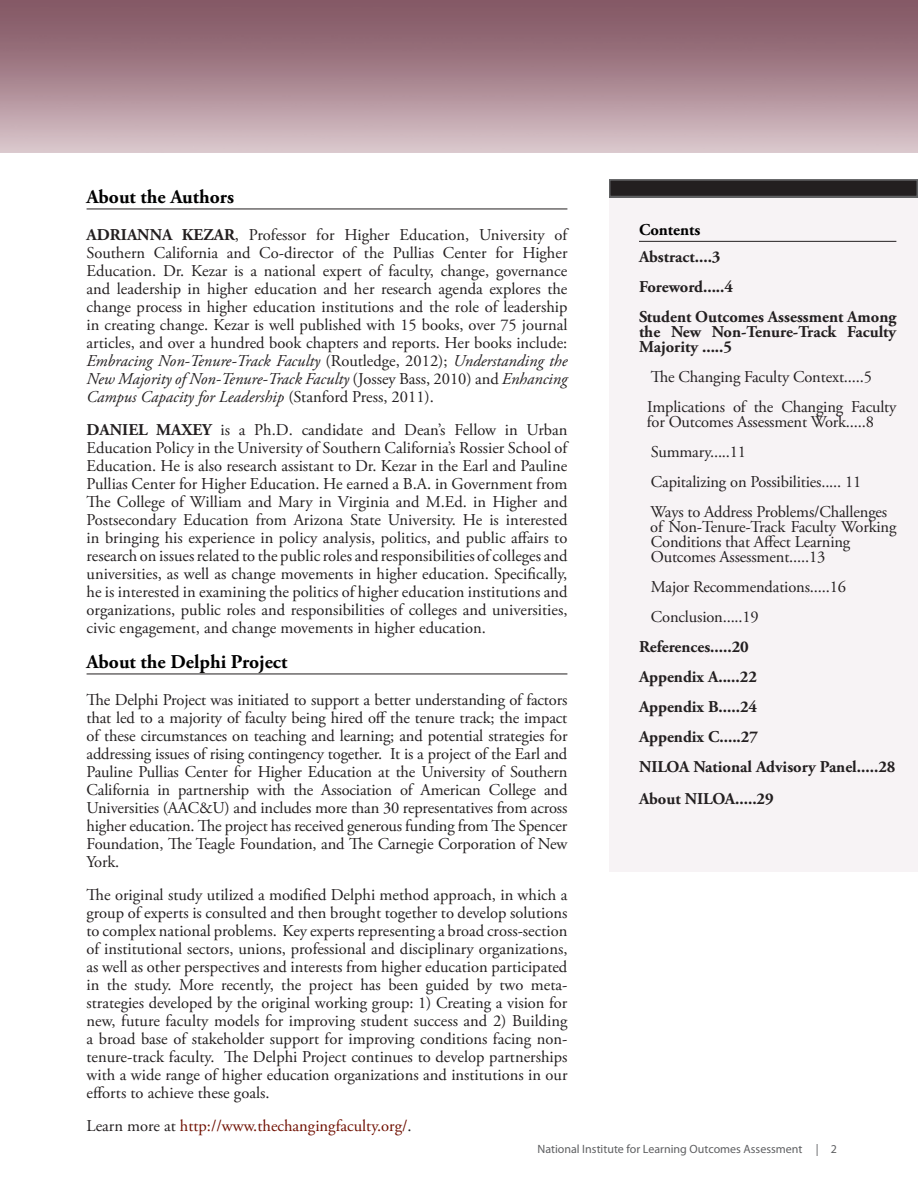
<style>
.page{position:relative;width:918px;height:1188px;background:#fff}
.page>*{position:absolute;margin:0;border:0;box-sizing:border-box;transform-origin:0 0}
.Paragraph_Heading{font:700 19.5px "Adobe Garamond Pro";color:#000}
.Paragraph{font:16.5px/18px "Adobe Garamond Pro";color:#231f20;text-align:justify}
.body_text{font:16.5px/15px "Adobe Garamond Pro";letter-spacing:-.01em;color:#231f20}
.body_text-2{font:700 16.5px/15px "Adobe Garamond Pro";color:#231f20;text-align:justify}
.Paragraph-2{font:16.5px "Adobe Garamond Pro";color:#6f0f00}
.Paragraph_Heading-2{font:700 16.5px "Adobe Garamond Pro";color:#000}
.t1{font:12px "Myriad Pro";color:#5f6062}
.s1{font-weight:700}
.s2{font-style:italic}
.s3{color:#231f20}
</style>
<div class="page">
<img style="left:0;top:0;width:918px;height:153px">
<div style="left:609px;top:198px;width:309px;height:673px;background:#f7f3f5"></div>
<div style="left:609px;top:179px;width:309px;height:19px;border:2px solid #5f6062"></div>
<hr style="left:639px;top:241px;width:257px;height:1px;background:#231f20">
<div style="left:610px;top:180px;width:307px;height:16px;background:#231f20"></div>
<div style="left:609px;top:179px;width:309px;height:18px;border:2px solid #5f6062"></div>
<hr style="left:87px;top:209px;width:480px;height:1px;background:#231f20">
<hr style="left:87px;top:674px;width:480px;height:1px;background:#231f20">
<p class="Paragraph_Heading" style="left:87px;top:185px;width:149px">About the Authors</p>
<p class="Paragraph" style="left:87px;top:227px;width:482px"><span class="s1">ADRIANNA KEZAR</span>, Professor for Higher Education, University of Southern California and Co-director of the Pullias Center for Higher Education. Dr. Kezar is a national expert of faculty, change, governance and leadership in higher education and her research agenda explores the change process in higher education institutions and the role of leadership in creating change. Kezar is well published with 15 books, over 75 journal articles, and over a hundred book chapters and reports. Her books include:<br><span class="s2">Embracing Non-Tenure-Track Faculty</span> (Routledge, 2012); <span class="s2">Understanding the New Majority of Non-Tenure-Track Faculty</span> (Jossey Bass, 2010) and <span class="s2">Enhancing Campus Capacity for Leadership</span> (Stanford Press, 2011).</p>
<p class="Paragraph" style="left:87px;top:422px;width:482px"><span class="s1">DANIEL MAXEY</span> is a Ph.D. candidate and Dean’s Fellow in Urban Education Policy in the University of Southern California’s Rossier School of Education. He is also research assistant to Dr. Kezar in the Earl and Pauline Pullias Center for Higher Education. He earned a B.A. in Government from The College of William and Mary in Virginia and M.Ed. in Higher and Postsecondary Education from Arizona State University. He is interested in bringing his experience in policy analysis, politics, and public affairs to research on issues related to the public roles and responsibilities of colleges and universities, as well as change movements in higher education. Specifically, he is interested in examining the politics of higher education institutions and organizations, public roles and responsibilities of colleges and universities, civic engagement, and change movements in higher education.</p>
<p class="Paragraph_Heading" style="left:87px;top:650px;width:202px">About the Delphi Project</p>
<p class="Paragraph" style="left:87px;top:692px;width:482px">The Delphi Project was initiated to support a better understanding of factors that led to a majority of faculty being hired off the tenure track; the impact of these circumstances on teaching and learning; and potential strategies for addressing issues of rising contingency together. It is a project of the Earl and Pauline Pullias Center for Higher Education at the University of Southern California in partnership with the Association of American College and Universities (AAC&amp;U) and includes more than 30 representatives from across higher education. The project has received generous funding from The Spencer Foundation, The Teagle Foundation, and The Carnegie Corporation of New York.</p>
<p class="Paragraph" style="left:87px;top:887px;width:482px">The original study utilized a modified Delphi method approach, in which a group of experts is consulted and then brought together to develop solutions to complex national problems. Key experts representing a broad cross-section of institutional sectors, unions, professional and disciplinary organizations, as well as other perspectives and interests from higher education participated in the study. More recently, the project has been guided by two meta&shy;strategies developed by the original working group: 1) Creating a vision for new, future faculty models for improving student success and 2) Building a broad base of stakeholder support for improving conditions facing non&shy;tenure-track faculty. The Delphi Project continues to develop partnerships with a wide range of higher education organizations and institutions in our efforts to achieve these goals.</p>
<p class="Paragraph-2" style="left:87px;top:1116px;width:327px"><span class="s3">Learn more at</span> http://www.thechangingfaculty.org/<span class="s3">.</span></p>
<p class="Paragraph_Heading-2" style="left:639px;top:220px;width:63px">Contents</p>
<p class="body_text-2" style="left:639px;top:250px;width:83px">Abstract....3</p>
<p class="body_text-2" style="left:639px;top:280px;width:96px">Foreword.....4</p>
<p class="body_text-2" style="left:639px;top:310px;width:259px">Student Outcomes Assessment Among the New Non-Tenure-Track Faculty Majority .....5</p>
<p class="body_text" style="left:651px;top:370px;width:223px">The Changing Faculty Context.....5</p>
<p class="body_text" style="left:647px;top:400px;width:251px">Implications of the Changing Faculty for Outcomes Assessment Work.....8</p>
<p class="body_text" style="left:651px;top:445px;width:97px">Summary.....11</p>
<p class="body_text" style="left:651px;top:475px;width:212px">Capitalizing on Possibilities..... 11</p>
<p class="body_text" style="left:651px;top:505px;width:238px">Ways to Address Problems/Challenges</p>
<p class="body_text" style="left:650px;top:520px;width:248px">of Non-Tenure-Track Faculty Working<br>Conditions that Affect Learning</p>
<p class="body_text" style="left:651px;top:550px;width:176px">Outcomes Assessment.....13</p>
<p class="body_text" style="left:651px;top:580px;width:197px">Major Recommendations.....16</p>
<p class="body_text" style="left:651px;top:610px;width:110px">Conclusion.....19</p>
<p class="body_text-2" style="left:639px;top:640px;width:111px">References.....20</p>
<p class="body_text-2" style="left:639px;top:670px;width:120px">Appendix A.....22</p>
<p class="body_text-2" style="left:639px;top:700px;width:120px">Appendix B.....24</p>
<p class="body_text-2" style="left:639px;top:730px;width:121px">Appendix C.....27</p>
<p class="body_text-2" style="left:639px;top:760px;width:258px">NILOA National Advisory Panel.....28</p>
<p class="body_text-2" style="left:639px;top:791px;width:136px">About NILOA.....29</p>
<p class="t1" style="left:537px;top:1141px;width:301px">National Institute for Learning Outcomes Assessment | 2</p>
</div>
